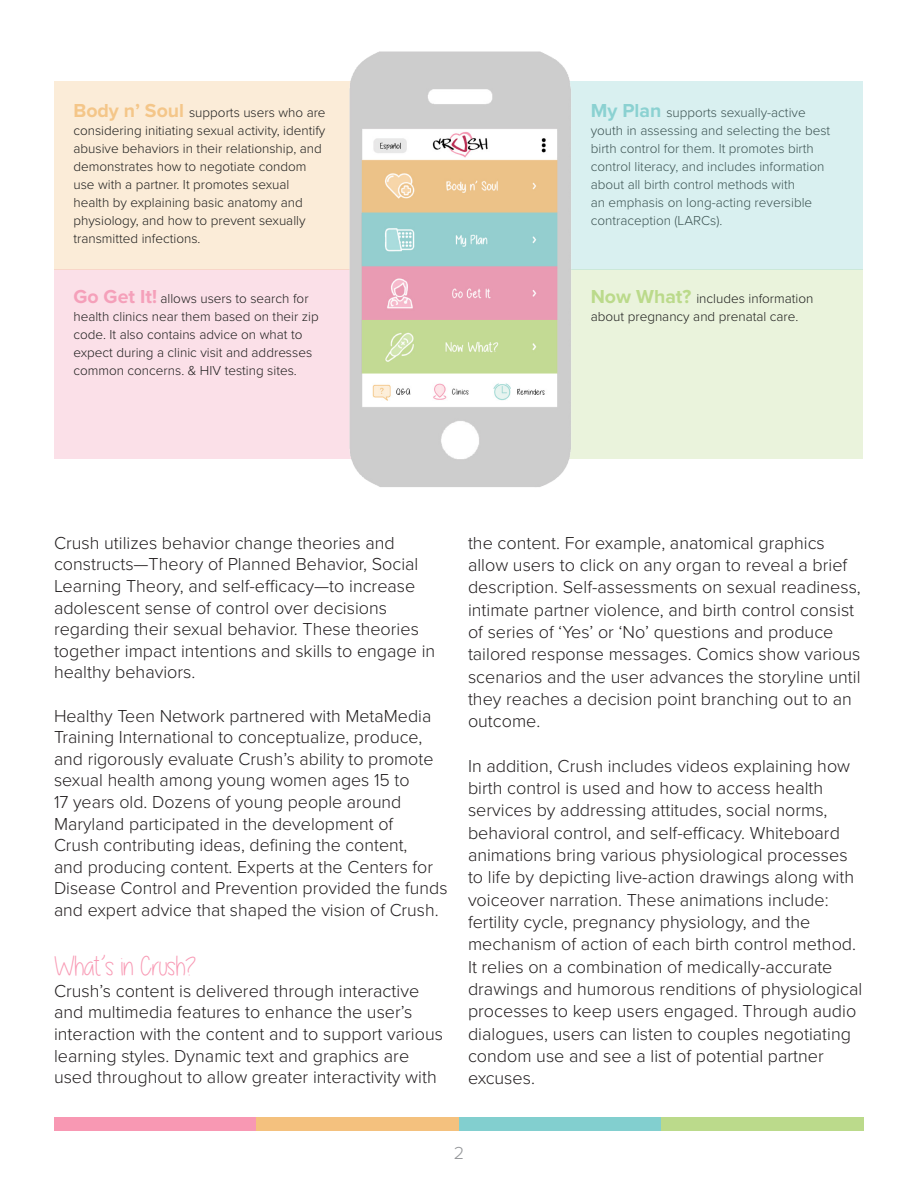
<style>
.page{position:relative;width:918px;height:1188px;background:#fff}
.page>*{position:absolute;margin:0;border:0;box-sizing:border-box;transform-origin:0 0}
.t1{font:27px "Alittlesunshine";color:#f898b3}
.t2{font:300 18px/22.4px "Proxima Nova";color:#231f20}
.t3{font:300 18px "Proxima Nova";color:#939598}
.t4{font:300 13.5px/18px "Proxima Nova";color:#1f1f1e}
.s1{font-weight:700;font-size:19.5px;color:#f4c689}
.s2{font-weight:700;font-size:19.5px;color:#8fd3d3}
.s3{font-weight:700;font-size:19.5px;color:#f5a0ba}
.s4{font-weight:700;font-size:19.5px;color:#bbda8b}
</style>
<div class="page">
<div style="left:55px;top:270px;width:394px;height:189px;background:#fbe0e8"></div>
<div style="left:54px;top:1118px;width:202px;height:13px;background:#f898b3"></div>
<div style="left:256px;top:1118px;width:203px;height:13px;background:#f4c17e"></div>
<div style="left:459px;top:1118px;width:203px;height:13px;background:#82cfcf"></div>
<div style="left:662px;top:1118px;width:202px;height:13px;background:#bbda8b"></div>
<div style="left:469px;top:270px;width:394px;height:189px;background:#eaf3dc"></div>
<div style="left:55px;top:81px;width:394px;height:189px;background:#fbecd8"></div>
<div style="left:469px;top:81px;width:394px;height:189px;background:#d9f0f0"></div>
<img style="left:345px;top:51px;width:229px;height:436px">
<p class="t4" style="left:73px;top:103px;width:254px"><span class="s1">Body n’ Soul</span> supports users who are considering initiating sexual activity, identify abusive behaviors in their relationship, and demonstrates how to negotiate condom use with a partner. It promotes sexual health by explaining basic anatomy and physiology, and how to prevent sexually transmitted infections.</p>
<p class="t4" style="left:591px;top:103px;width:241px"><span class="s2">My Plan</span> supports sexually-active youth in assessing and selecting the best birth control for them. It promotes birth control literacy, and includes information about all birth control methods with<br>an emphasis on long-acting reversible contraception (LARCs).</p>
<p class="t4" style="left:73px;top:289px;width:247px"><span class="s3">Go Get It!</span> allows users to search for health clinics near them based on their zip code. It also contains advice on what to expect during a clinic visit and addresses common concerns. &amp; HIV testing sites.</p>
<p class="t4" style="left:591px;top:289px;width:224px"><span class="s4">Now What?</span> includes information about pregnancy and prenatal care.</p>
<p class="t2" style="left:54px;top:531px;width:383px;line-height:21.6px">Crush utilizes behavior change theories and constructs—Theory of Planned Behavior, Social Learning Theory, and self-efficacy—to increase adolescent sense of control over decisions regarding their sexual behavior. These theories together impact intentions and skills to engage in healthy behaviors.</p>
<p class="t2" style="left:54px;top:704px;width:395px;line-height:21.6px">Healthy Teen Network partnered with MetaMedia Training International to conceptualize, produce, and rigorously evaluate Crush’s ability to promote sexual health among young women ages 15 to<br>17 years old. Dozens of young people around Maryland participated in the development of<br>Crush contributing ideas, defining the content,<br>and producing content. Experts at the Centers for Disease Control and Prevention provided the funds and expert advice that shaped the vision of Crush.</p>
<p class="t1" style="left:54px;top:952px;width:143px">What’s in Crush?</p>
<p class="t2" style="left:54px;top:979px;width:391px;line-height:21.6px">Crush’s content is delivered through interactive and multimedia features to enhance the user’s interaction with the content and to support various learning styles. Dynamic text and graphics are used throughout to allow greater interactivity with</p>
<p class="t2" style="left:468px;top:531px;width:394px">the content. For example, anatomical graphics allow users to click on any organ to reveal a brief description. Self-assessments on sexual readiness, intimate partner violence, and birth control consist of series of ‘Yes’ or ‘No’ questions and produce tailored response messages. Comics show various scenarios and the user advances the storyline until they reaches a decision point branching out to an outcome.</p>
<p class="t2" style="left:468px;top:754px;width:396px">In addition, Crush includes videos explaining how birth control is used and how to access health services by addressing attitudes, social norms, behavioral control, and self-efficacy. Whiteboard animations bring various physiological processes to life by depicting live-action drawings along with voiceover narration. These animations include: fertility cycle, pregnancy physiology, and the mechanism of action of each birth control method.<br>It relies on a combination of medically-accurate drawings and humorous renditions of physiological processes to keep users engaged. Through audio dialogues, users can listen to couples negotiating condom use and see a list of potential partner excuses.</p>
<p class="t3" style="left:454px;top:1140px;width:12px">2</p>
</div>
